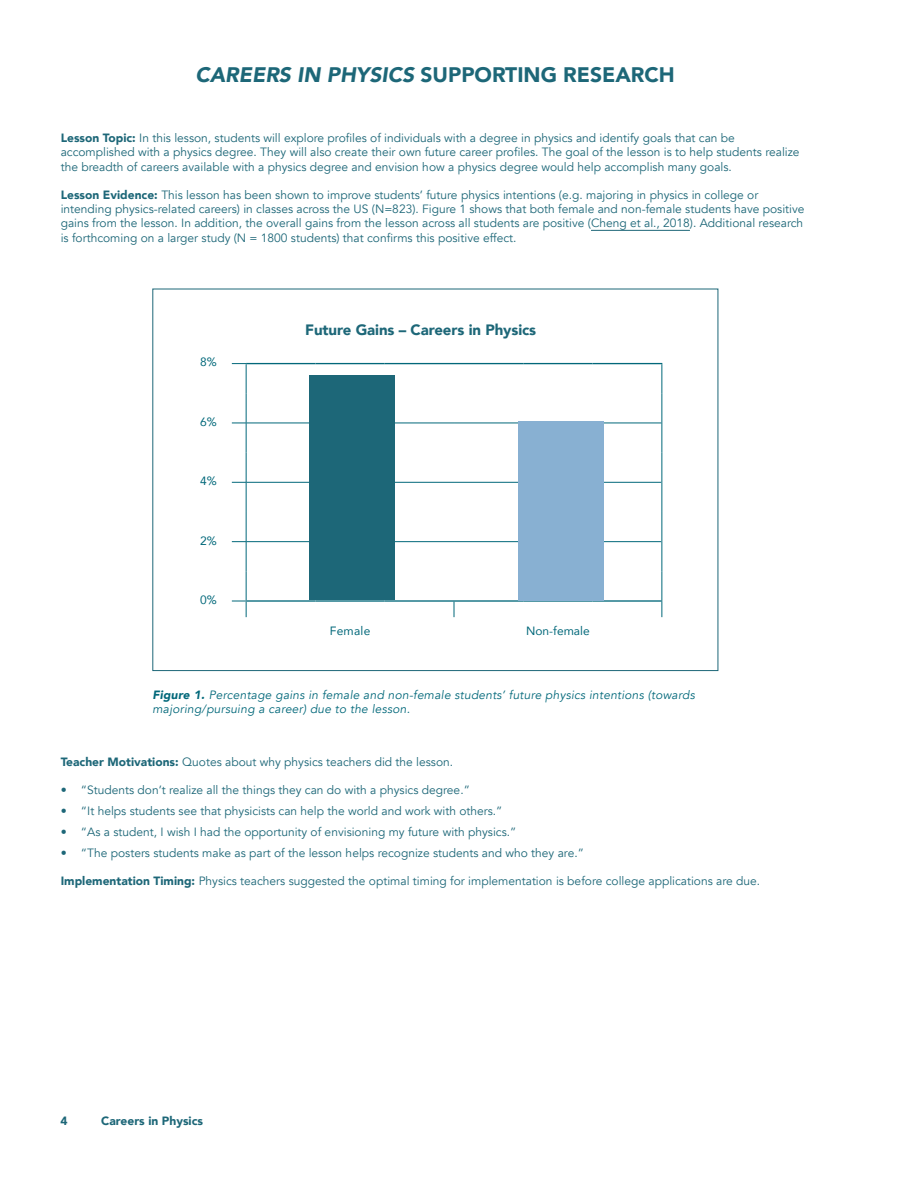
<style>
.page{position:relative;width:918px;height:1188px;background:#fff}
.page>*{position:absolute;margin:0;border:0;box-sizing:border-box;transform-origin:0 0}
.t1{font:900 21px "Avenir";color:#1d6778}
.t2{font:900 15px "Avenir";letter-spacing:-.005em;color:#1d6778}
.t3{font:12px/14.4px "Avenir";color:#1d6778}
.t4{font:italic 12px/14.4px "Avenir";letter-spacing:.02em;color:#02687a}
.t5{font:12px "Avenir";color:#02687a}
.t6{font:900 12px "Avenir";color:#1d6778}
.s1{font-style:italic}
.s2{font-weight:900}
</style>
<div class="page">
<hr style="left:591px;top:230px;width:99px;height:1px;background:#1d6778">
<hr style="left:246px;top:363px;width:69px;height:1px;background:#02687a">
<hr style="left:315px;top:363px;width:70px;height:1px;background:#02687a">
<hr style="left:385px;top:363px;width:69px;height:1px;background:#02687a">
<hr style="left:454px;top:363px;width:69px;height:1px;background:#02687a">
<hr style="left:523px;top:363px;width:70px;height:1px;background:#02687a">
<hr style="left:593px;top:363px;width:69px;height:1px;background:#02687a">
<hr style="left:246px;top:600px;width:69px;height:2px;background:#02687a">
<hr style="left:315px;top:600px;width:70px;height:2px;background:#02687a">
<hr style="left:385px;top:600px;width:69px;height:2px;background:#02687a">
<hr style="left:454px;top:600px;width:69px;height:2px;background:#02687a">
<hr style="left:523px;top:600px;width:70px;height:2px;background:#02687a">
<hr style="left:593px;top:600px;width:69px;height:2px;background:#02687a">
<svg style="left:661px;top:364px;width:1px;height:29px"></svg>
<hr style="left:246px;top:393px;width:1px;height:30px;background:#02687a">
<hr style="left:661px;top:393px;width:1px;height:30px;background:#02687a">
<hr style="left:246px;top:423px;width:1px;height:30px;background:#02687a">
<hr style="left:661px;top:423px;width:1px;height:30px;background:#02687a">
<svg style="left:661px;top:453px;width:1px;height:29px"></svg>
<hr style="left:661px;top:482px;width:1px;height:30px;background:#02687a">
<hr style="left:661px;top:512px;width:1px;height:30px;background:#02687a">
<hr style="left:246px;top:423px;width:69px;height:1px;background:#02687a">
<hr style="left:385px;top:423px;width:69px;height:1px;background:#02687a">
<hr style="left:454px;top:423px;width:69px;height:1px;background:#02687a">
<hr style="left:593px;top:423px;width:68px;height:1px;background:#02687a">
<hr style="left:246px;top:482px;width:69px;height:1px;background:#02687a">
<hr style="left:385px;top:482px;width:69px;height:1px;background:#02687a">
<hr style="left:454px;top:482px;width:69px;height:1px;background:#02687a">
<hr style="left:593px;top:482px;width:68px;height:1px;background:#02687a">
<hr style="left:246px;top:541px;width:69px;height:1px;background:#02687a">
<hr style="left:385px;top:541px;width:69px;height:1px;background:#02687a">
<hr style="left:454px;top:541px;width:69px;height:1px;background:#02687a">
<hr style="left:593px;top:541px;width:68px;height:1px;background:#02687a">
<svg style="left:232px;top:363px;width:15px;height:30px"></svg>
<svg style="left:232px;top:423px;width:14px;height:1px"></svg>
<svg style="left:232px;top:453px;width:15px;height:164px"></svg>
<svg style="left:454px;top:602px;width:1px;height:15px"></svg>
<svg style="left:661px;top:542px;width:2px;height:75px"></svg>
<div style="left:310px;top:375px;width:85px;height:225px;background:#1d6778"></div>
<div style="left:518px;top:421px;width:86px;height:179px;background:#88b0d2"></div>
<h1 class="t1" style="left:195px;top:56px;width:481px"><span class="s1">CAREERS IN PHYSICS</span> SUPPORTING RESEARCH</h1>
<p class="t3" style="left:61px;top:131px;width:740px"><span class="s2">Lesson Topic:</span> In this lesson, students will explore profiles of individuals with a degree in physics and identify goals that can be accomplished with a physics degree. They will also create their own future career profiles. The goal of the lesson is to help students realize the breadth of careers available with a physics degree and envision how a physics degree would help accomplish many goals.</p>
<p class="t3" style="left:61px;top:187px;width:745px"><span class="s2">Lesson Evidence:</span> This lesson has been shown to improve students’ future physics intentions (e.g. majoring in physics in college or intending physics-related careers) in classes across the US (N=823). Figure 1 shows that both female and non-female students have positive gains from the lesson. In addition, the overall gains from the lesson across all students are positive (Cheng et al., 2018). Additional research is forthcoming on a larger study (N = 1800 students) that confirms this positive effect.</p>
<p class="t5" style="left:200px;top:352px;width:18px">8%</p>
<p class="t5" style="left:200px;top:412px;width:18px">6%</p>
<p class="t5" style="left:200px;top:471px;width:18px">4%</p>
<p class="t5" style="left:200px;top:531px;width:18px">2%</p>
<p class="t5" style="left:200px;top:590px;width:18px">0%</p>
<p class="t2" style="left:305px;top:317px;width:233px">Future Gains – Careers in Physics</p>
<p class="t5" style="left:330px;top:621px;width:42px">Female</p>
<p class="t5" style="left:526px;top:621px;width:65px">Non-female</p>
<p class="t4" style="left:152px;top:688px;width:544px"><span class="s2">Figure 1.</span> Percentage gains in female and non-female students’ future physics intentions (towards majoring/pursuing a career) due to the lesson.</p>
<p class="t3" style="left:61px;top:755px;width:394px"><span class="s2">Teacher Motivations:</span> Quotes about why physics teachers did the lesson.</p>
<p class="t3" style="left:61px;top:783px;width:411px">• “Students don’t realize all the things they can do with a physics degree.”</p>
<p class="t3" style="left:61px;top:804px;width:443px">• “It helps students see that physicists can help the world and work with others.”</p>
<p class="t3" style="left:61px;top:825px;width:457px">• “As a student, I wish I had the opportunity of envisioning my future with physics.”</p>
<p class="t3" style="left:61px;top:846px;width:525px">• “The posters students make as part of the lesson helps recognize students and who they are.”</p>
<p class="t3" style="left:61px;top:874px;width:701px"><span class="s2">Implementation Timing:</span> Physics teachers suggested the optimal timing for implementation is before college applications are due.</p>
<p class="t6" style="left:60px;top:1110px;width:9px">4</p>
<p class="t6" style="left:101px;top:1110px;width:103px">Careers in Physics</p>
</div>
